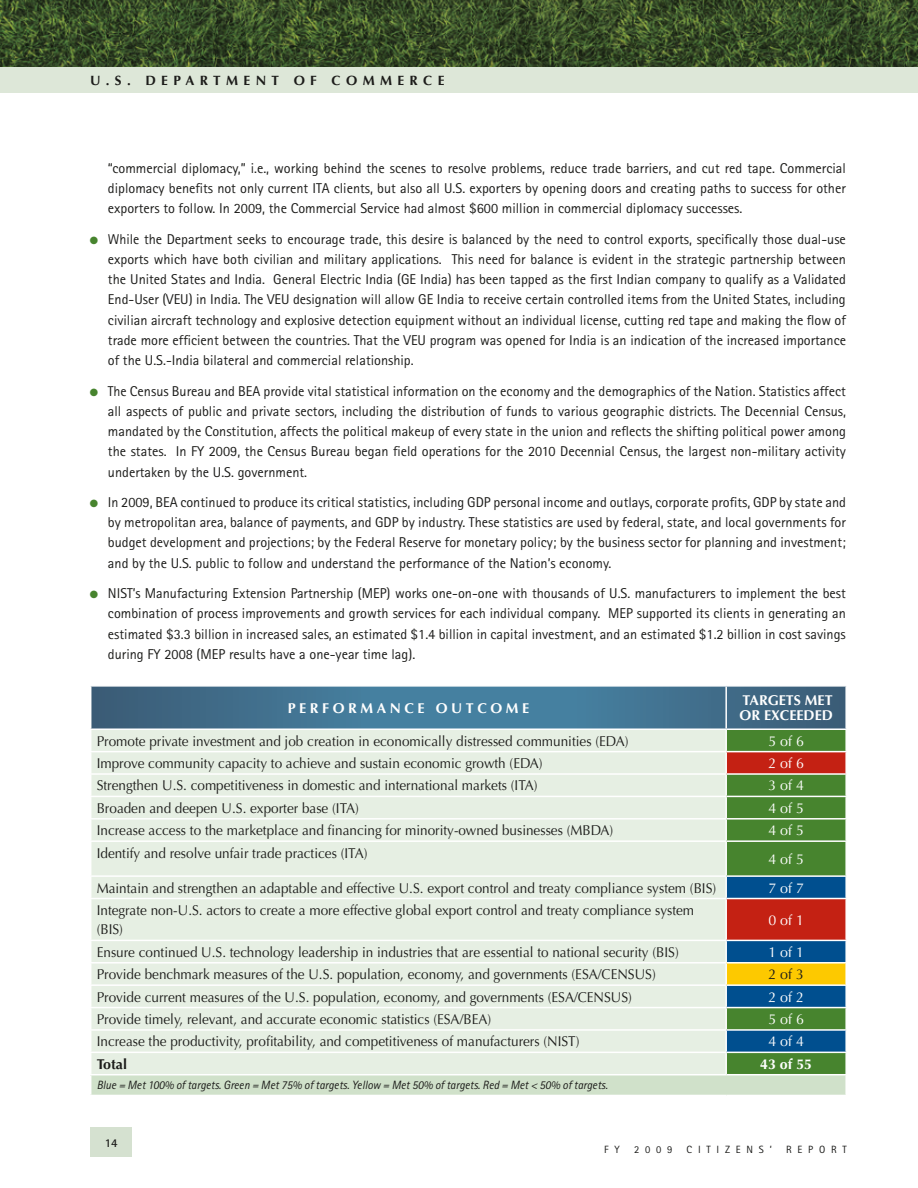
<style>
.page{position:relative;width:918px;height:1188px;background:#fff}
.page>*{position:absolute;margin:0;border:0;box-sizing:border-box;transform-origin:0 0}
.L1_BulletDots{font:14.25px/20.2px "Rotis Sans Serif";color:#1c1c1a;text-align:justify}
.Table_PerformOutcome{font:14.25px/19.5px "Optima";color:#1c1c1a;scale:.95 1}
.L1_BulletDots_LastLi{font:14.25px/20.2px "Rotis Sans Serif";color:#1c1c1a;text-align:justify}
.Table_PerformOutcome-2{font:14.25px "Optima";color:#fff}
.MDATable_ColHeader{font:700 14.25px "Optima";color:#fff}
.MDATable_Title{font:700 14.25px "Optima";letter-spacing:.25em;color:#fff}
.Table_PerformOutcome-3{font:700 14.25px "Optima";color:#fff}
.Table_PerformOutcome-4{font:700 14.25px "Optima";color:#1c1c1a}
.Table_PerformOutcome-5{font:14.25px "Optima";color:#1c1c1a}
.t1{font:700 13.5px "Optima";color:#1c1c1a}
.MDATable_Footnote{font:italic 12px "Rotis Sans Serif";color:#1c1c1a;scale:.95 1}
.t2{font:700 12px "Rotis Sans Serif";color:#1c1c1a}
.t3{font:10.5px "Rotis Sans Serif";letter-spacing:.55em;color:#1c1c1a}
.s1{color:#47842e}
</style>
<div class="page">
<svg style="left:90px;top:686px;width:756px;height:409px;background:#c4d1c6"></svg>
<hr style="left:726px;top:1074px;width:121px;height:1px;background:#fff">
<hr style="left:845px;top:1075px;width:2px;height:20px;background:#fff">
<img style="left:0;top:0;width:917px;height:67px">
<div style="left:91px;top:1127px;width:41px;height:29px;background:#d5e1d0"></div>
<div style="left:0;top:67px;width:917px;height:25px;background:#dde7d8"></div>
<p class="t1" style="left:90px;top:72px;width:86px">U .S. DEPARTMENT</p>
<p class="t1" style="left:294px;top:72px;width:22px">O F</p>
<p class="t1" style="left:332px;top:72px;width:46px">COMMERCE</p>
<p class="L1_BulletDots" style="left:108px;top:158px;width:739px">“commercial diplomacy,” i.e., working behind the scenes to resolve problems, reduce trade barriers, and cut red tape. Commercial diplomacy benefits not only current ITA clients, but also all U.S. exporters by opening doors and creating paths to success for other exporters to follow. In 2009, the Commercial Service had almost $600 million in commercial diplomacy successes.</p>
<p class="L1_BulletDots" style="left:108px;top:229px;width:740px;text-indent:-18px"><span class="s1">●</span> While the Department seeks to encourage trade, this desire is balanced by the need to control exports, specifically those dual-use exports which have both civilian and military applications. This need for balance is evident in the strategic partnership between the United States and India. General Electric India (GE India) has been tapped as the first Indian company to qualify as a Validated End-User (VEU) in India. The VEU designation will allow GE India to receive certain controlled items from the United States, including civilian aircraft technology and explosive detection equipment without an individual license, cutting red tape and making the flow of trade more efficient between the countries. That the VEU program was opened for India is an indication of the increased importance of the U.S.-India bilateral and commercial relationship.</p>
<p class="L1_BulletDots" style="left:108px;top:381px;width:740px;text-indent:-18px"><span class="s1">●</span> The Census Bureau and BEA provide vital statistical information on the economy and the demographics of the Nation. Statistics affect all aspects of public and private sectors, including the distribution of funds to various geographic districts. The Decennial Census, mandated by the Constitution, affects the political makeup of every state in the union and reflects the shifting political power among the states. In FY 2009, the Census Bureau began field operations for the 2010 Decennial Census, the largest non-military activity undertaken by the U.S. government.</p>
<p class="L1_BulletDots" style="left:108px;top:492px;width:740px;text-indent:-18px"><span class="s1">●</span> In 2009, BEA continued to produce its critical statistics, including GDP personal income and outlays, corporate profits, GDP by state and by metropolitan area, balance of payments, and GDP by industry. These statistics are used by federal, state, and local governments for budget development and projections; by the Federal Reserve for monetary policy; by the business sector for planning and investment; and by the U.S. public to follow and understand the performance of the Nation’s economy.</p>
<p class="L1_BulletDots_LastLi" style="left:108px;top:583px;width:739px;text-indent:-18px"><span class="s1">●</span> NIST’s Manufacturing Extension Partnership (MEP) works one-on-one with thousands of U.S. manufacturers to implement the best combination of process improvements and growth services for each individual company. MEP supported its clients in generating an estimated $3.3 billion in increased sales, an estimated $1.4 billion in capital investment, and an estimated $1.2 billion in cost savings during FY 2008 (MEP results have a one-year time lag).</p>
<p class="MDATable_Title" style="left:288px;top:700px;width:231px">PERFORMANCE OUTC OME</p>
<p class="MDATable_ColHeader" style="left:742px;top:692px;width:10px">TARGETS</p>
<p class="MDATable_ColHeader" style="left:805px;top:692px;width:10px">MET</p>
<p class="MDATable_ColHeader" style="left:739px;top:707px;width:51px">OR EXCEEDED</p>
<p class="Table_PerformOutcome" style="left:97px;top:731px;width:561px">Promote private investment and job creation in economically distressed communities (EDA)</p>
<p class="Table_PerformOutcome-2" style="left:768px;top:733px;width:37px">5 of 6</p>
<p class="Table_PerformOutcome" style="left:97px;top:754px;width:471px">Improve community capacity to achieve and sustain economic growth (EDA)</p>
<p class="Table_PerformOutcome-2" style="left:768px;top:755px;width:37px">2 of 6</p>
<p class="Table_PerformOutcome" style="left:97px;top:776px;width:466px">Strengthen U.S. competitiveness in domestic and international markets (ITA)</p>
<p class="Table_PerformOutcome-2" style="left:768px;top:777px;width:37px">3 of 4</p>
<p class="Table_PerformOutcome" style="left:97px;top:798px;width:278px">Broaden and deepen U.S. exporter base (ITA)</p>
<p class="Table_PerformOutcome-2" style="left:768px;top:800px;width:37px">4 of 5</p>
<p class="Table_PerformOutcome" style="left:97px;top:821px;width:545px">Increase access to the marketplace and financing for minority-owned businesses (MBDA)</p>
<p class="Table_PerformOutcome-2" style="left:768px;top:822px;width:37px">4 of 5</p>
<p class="Table_PerformOutcome" style="left:97px;top:843px;width:287px">Identify and resolve unfair trade practices (ITA)</p>
<p class="Table_PerformOutcome-2" style="left:768px;top:851px;width:37px">4 of 5</p>
<p class="Table_PerformOutcome" style="left:97px;top:878px;width:654px">Maintain and strengthen an adaptable and effective U.S. export control and treaty compliance system (BIS)</p>
<p class="Table_PerformOutcome-2" style="left:768px;top:879px;width:37px">7 of 7</p>
<p class="Table_PerformOutcome" style="left:97px;top:901px;width:630px">Integrate non-U.S. actors to create a more effective global export control and treaty compliance system (BIS)</p>
<p class="Table_PerformOutcome-2" style="left:768px;top:912px;width:37px">0 of 1</p>
<p class="Table_PerformOutcome" style="left:97px;top:942px;width:614px">Ensure continued U.S. technology leadership in industries that are essential to national security (BIS)</p>
<p class="Table_PerformOutcome-2" style="left:768px;top:944px;width:37px">1 of 1</p>
<p class="Table_PerformOutcome" style="left:97px;top:965px;width:590px">Provide benchmark measures of the U.S. population, economy, and governments (ESA/CENSUS)</p>
<p class="Table_PerformOutcome-5" style="left:768px;top:966px;width:37px">2 of 3</p>
<p class="Table_PerformOutcome" style="left:97px;top:987px;width:565px">Provide current measures of the U.S. population, economy, and governments (ESA/CENSUS)</p>
<p class="Table_PerformOutcome-2" style="left:768px;top:988px;width:37px">2 of 2</p>
<p class="Table_PerformOutcome" style="left:97px;top:1010px;width:417px">Provide timely, relevant, and accurate economic statistics (ESA/BEA)</p>
<p class="Table_PerformOutcome-2" style="left:768px;top:1011px;width:37px">5 of 6</p>
<p class="Table_PerformOutcome" style="left:97px;top:1032px;width:510px">Increase the productivity, profitability, and competitiveness of manufacturers (NIST)</p>
<p class="Table_PerformOutcome-2" style="left:768px;top:1033px;width:37px">4 of 4</p>
<p class="Table_PerformOutcome-4" style="left:97px;top:1056px;width:32px">TOTAL</p>
<p class="Table_PerformOutcome-3" style="left:760px;top:1056px;width:54px">43 OF 55</p>
<p class="MDATable_Footnote" style="left:97px;top:1078px;width:539px">Blue = Met 100% of targets. Green = Met 75% of targets. Yellow = Met 50% of targets. Red = Met &lt; 50% of targets.</p>
<p class="t2" style="left:105px;top:1135px;width:14px">14</p>
<p class="t3" style="left:604px;top:1143px;width:17px">F Y</p>
<p class="t3" style="left:634px;top:1143px;width:40px">2009</p>
<p class="t3" style="left:687px;top:1143px;width:87px">CITIZENS’</p>
<p class="t3" style="left:786px;top:1143px;width:62px">REPORT</p>
</div>
